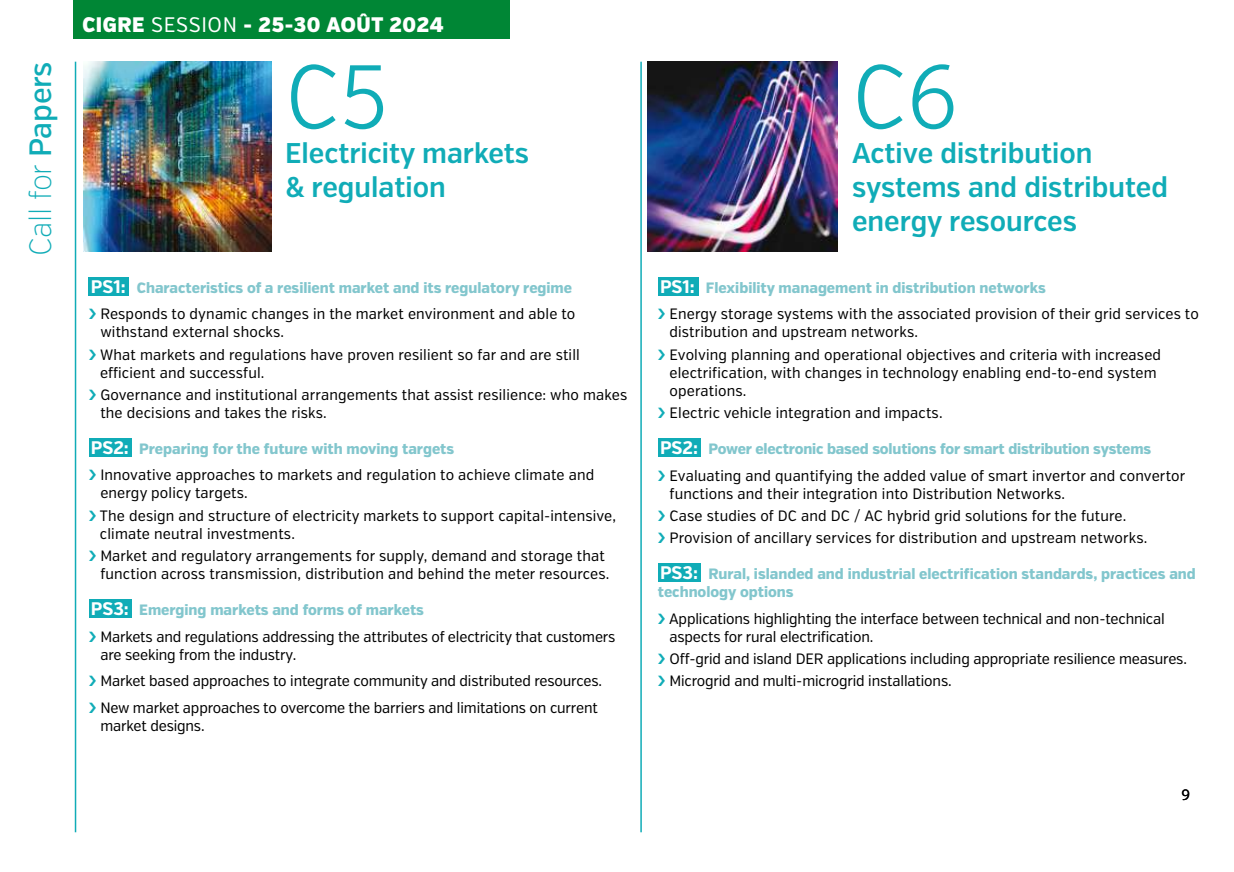
<style>
.page{position:relative;width:1234px;height:872px;background:#fff}
.page>*{position:absolute;margin:0;border:0;box-sizing:border-box;transform-origin:0 0}
.t1{font:300 90px "Verb Cond";color:#10acb7}
.t2{font:200 30.75px "Verb Cond";letter-spacing:-.01em;color:#10acb7}
.t3{font:600 28.5px/34.2px "Verb Cond";color:#10acb7}
.t4{font:900 21px "Verb Cond";letter-spacing:.03em;color:#fff}
.t5{font:15px/22.2px "Verb Cond";letter-spacing:.01em;color:#000}
.t6{font:15px/26.5px "Verb Cond";letter-spacing:-.01em;color:#000}
.t7{font:800 15px/26.5px "Verb Cond";color:#82c6cd;text-align:right}
.s1{font-weight:500}
.s2{font-weight:400}
.s3{font-weight:700;font-size:18.15px;color:#fff}
.s4{font-weight:400;color:#000}
.s5{font-weight:800;color:#82c6cd}
</style>
<div class="page">
<div style="left:89px;top:277px;width:40px;height:19px;background:#10acb7"></div>
<div style="left:89px;top:438px;width:43px;height:19px;background:#10acb7"></div>
<div style="left:89px;top:599px;width:43px;height:19px;background:#10acb7"></div>
<div style="left:657px;top:277px;width:41px;height:19px;background:#10acb7"></div>
<div style="left:657px;top:438px;width:43px;height:19px;background:#10acb7"></div>
<div style="left:657px;top:563px;width:43px;height:19px;background:#10acb7"></div>
<img style="left:83px;top:62px;width:188px;height:189px">
<img style="left:647px;top:62px;width:190px;height:189px">
<div style="left:74px;top:0;width:436px;height:39px;background:#008635"></div>
<hr style="left:75px;top:62px;width:1px;height:770px;background:#10acb7">
<hr style="left:640px;top:62px;width:1px;height:770px;background:#10acb7">
<h2 class="t2" style="left:22px;top:256px;width:196px;rotate:-90deg">Call for <span class="s1">Papers</span></h2>
<h3 class="t4" style="left:82px;top:12px;width:93px">CigrE <span class="s2">Sessi</span></h3>
<h3 class="t4" style="left:207px;top:12px;width:237px"><span class="s2">on</span> - 25-30 Août 2024</h3>
<h1 class="t1" style="left:285px;top:44px;width:105px">C5</h1>
<h3 class="t3" style="left:285px;top:136px;width:245px">Electricity markets &amp; regulation</h3>
<p class="t7" style="left:91px;top:275px;width:486px"><span class="s3">PS1:</span> Characteristics of a resilient market and its regulatory regime<br><span class="s4">Responds to dynamic changes in the market environment and able to</span></p>
<p class="t5" style="left:100px;top:321px;width:481px">withstand external shocks.<br>What markets and regulations have proven resilient so far and are still</p>
<p class="t5" style="left:100px;top:361px;width:528px">efficient and successful.<br>Governance and institutional arrangements that assist resilience: who makes</p>
<p class="t5" style="left:100px;top:402px;width:228px">the decisions and takes the risks.</p>
<p class="t5" style="left:100px;top:435px;width:495px;line-height:26.5px;text-indent:-9px"><span class="s3">PS2:</span> <span class="s5">Preparing for the future with moving targets<br></span>Innovative approaches to markets and regulation to achieve climate and</p>
<p class="t5" style="left:100px;top:482px;width:517px">energy policy targets.<br>The design and structure of electricity markets to support capital-intensive,</p>
<p class="t5" style="left:100px;top:522px;width:506px">climate neutral investments.<br>Market and regulatory arrangements for supply, demand and storage that</p>
<p class="t5" style="left:100px;top:563px;width:510px">function across transmission, distribution and behind the meter resources.</p>
<p class="t6" style="left:100px;top:596px;width:516px;text-indent:-9px"><span class="s3">PS3:</span> <span class="s5">Emerging markets and forms of markets<br></span>Markets and regulations addressing the attributes of electricity that customers</p>
<p class="t6" style="left:100px;top:641px;width:503px">are seeking from the industry.<br>Market based approaches to integrate community and distributed resources.<br>New market approaches to overcome the barriers and limitations on current</p>
<p class="t6" style="left:100px;top:712px;width:106px">market designs.</p>
<h1 class="t1" style="left:851px;top:44px;width:108px">C6</h1>
<h3 class="t3" style="left:851px;top:136px;width:317px">Active distribution systems and distributed energy resources</h3>
<p class="t5" style="left:669px;top:274px;width:530px;line-height:26.5px;text-indent:-9px"><span class="s3">PS1:</span> <span class="s5">Flexibility management in distribution networks<br></span>Energy storage systems with the associated provision of their grid services to</p>
<p class="t5" style="left:669px;top:321px;width:493px">distribution and upstream networks.<br>Evolving planning and operational objectives and criteria with increased</p>
<p class="t5" style="left:669px;top:364px;width:488px;line-height:18px">electrification, with changes in technology enabling end-to-end system operations.</p>
<p class="t5" style="left:669px;top:402px;width:274px">Electric vehicle integration and impacts.</p>
<p class="t5" style="left:669px;top:435px;width:517px;line-height:26.5px;text-indent:-9px"><span class="s3">PS2:</span> <span class="s5">Power electronic based solutions for smart distribution systems<br></span>Evaluating and quantifying the added value of smart invertor and convertor</p>
<p class="t5" style="left:669px;top:482px;width:479px">functions and their integration into Distribution Networks.<br>Case studies of DC and DC / AC hybrid grid solutions for the future.<br>Provision of ancillary services for distribution and upstream networks.</p>
<p class="t7" style="left:657px;top:565px;width:539px;line-height:18px;text-align:left"><span class="s3">PS3:</span> Rural, islanded and industrial electrification standards, practices and technology options</p>
<p class="t6" style="left:669px;top:609px;width:497px;line-height:18px">Applications highlighting the interface between technical and non-technical aspects for rural electrification.</p>
<p class="t6" style="left:669px;top:648px;width:519px;line-height:22.2px">Off-grid and island DER applications including appropriate resilience measures.<br>M icrogrid and multi-microgrid installations.</p>
<p class="t5" style="left:1181px;top:784px;width:10px">9</p>
</div>
